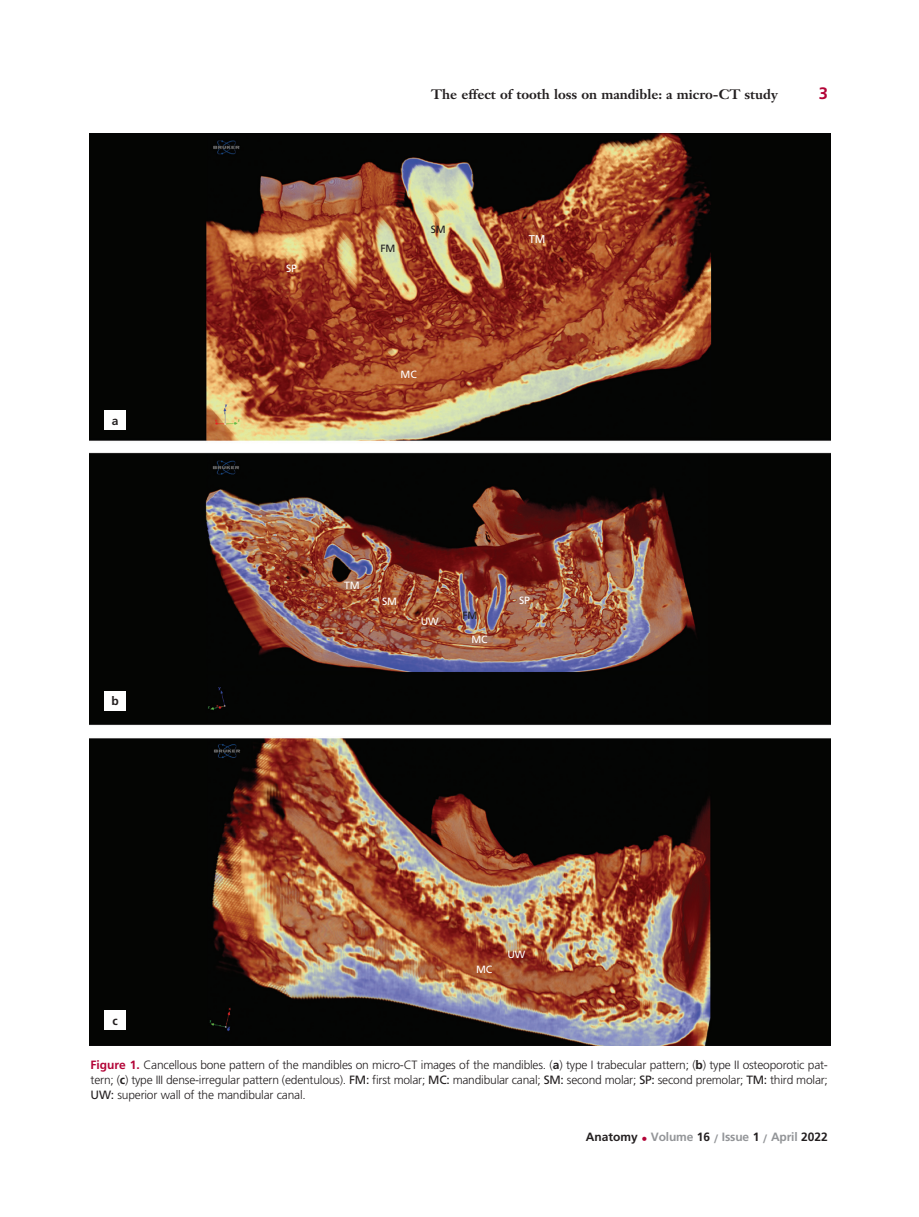
<style>
.page{position:relative;width:919px;height:1217px;background:#fff}
.page>*{position:absolute;margin:0;border:0;box-sizing:border-box;transform-origin:0 0}
.t1{font:700 16.5px "Frutiger";color:#b30437}
.t2{font:700 13.5px "Janson Text";color:#231f20}
.t3{font:300 12px/15px "Frutiger";letter-spacing:-.015em;color:#231f20;text-align:justify}
.t4{font:700 12px "Frutiger";letter-spacing:-.01em;color:#939598}
.t5{font:700 12px "Frutiger";color:#231f20}
.t6{font:11.25px "Frutiger";color:#fff}
.t7{font:10.5px "Frutiger";letter-spacing:-.015em;color:#fff}
.t8{font:10.5px "Frutiger";color:#231f20}
.s1{font-weight:700;color:#b30437}
.s2{font-weight:700}
.s3{font-weight:400}
.s4{color:#231f20}
.s5{color:#b30437}
</style>
<div class="page">
<img style="left:89px;top:133px;width:741px;height:912px">
<div style="left:104px;top:410px;width:22px;height:20px;background:#fff"></div>
<div style="left:104px;top:690px;width:22px;height:20px;background:#fff"></div>
<div style="left:104px;top:1010px;width:22px;height:19px;background:#fff"></div>
<p class="t2" style="left:431px;top:89px;width:348px">The effect of tooth loss on mandible: a micro-CT study</p>
<h1 class="t1" style="left:818px;top:87px;width:11px">3</h1>
<p class="t5" style="left:112px;top:415px;width:8px">a</p>
<p class="t5" style="left:111px;top:695px;width:9px">b</p>
<p class="t5" style="left:112px;top:1015px;width:7px">c</p>
<p class="t7" style="left:286px;top:264px;width:12px">SP</p>
<p class="t8" style="left:380px;top:244px;width:16px">FM</p>
<p class="t8" style="left:431px;top:225px;width:16px">SM</p>
<p class="t7" style="left:400px;top:370px;width:18px">MC</p>
<p class="t6" style="left:529px;top:234px;width:18px">TM</p>
<p class="t7" style="left:344px;top:581px;width:17px">TM</p>
<p class="t7" style="left:382px;top:596px;width:16px">SM</p>
<p class="t7" style="left:420px;top:617px;width:19px">UW</p>
<p class="t8" style="left:462px;top:610px;width:16px">FM</p>
<p class="t7" style="left:471px;top:634px;width:18px">MC</p>
<p class="t7" style="left:519px;top:596px;width:12px">SP</p>
<p class="t7" style="left:476px;top:965px;width:18px">MC</p>
<p class="t7" style="left:507px;top:949px;width:19px">UW</p>
<p class="t3" style="left:91px;top:1058px;width:738px"><span class="s1">Figure 1.</span> Cancellous bone pattern of the mandibles on micro-CT images of the mandibles. (<span class="s2">a</span>) type I trabecular pattern; (<span class="s2">b</span>) type II osteoporotic pat&shy;tern; (<span class="s2">c</span>) type III dense-irregular pattern (edentulous). <span class="s3">FM:</span> first molar; <span class="s3">MC:</span> mandibular canal; <span class="s3">SM:</span> second molar; <span class="s3">SP:</span> second premolar; <span class="s3">TM:</span> third molar; <span class="s3">UW:</span> superior wall of the mandibular canal.</p>
<p class="t4" style="left:585px;top:1132px;width:244px"><span class="s4">Anatomy</span> <span class="s5">•</span> Volume <span class="s4">16</span> / Issue <span class="s4">1</span> / April <span class="s4">2022</span></p>
</div>
